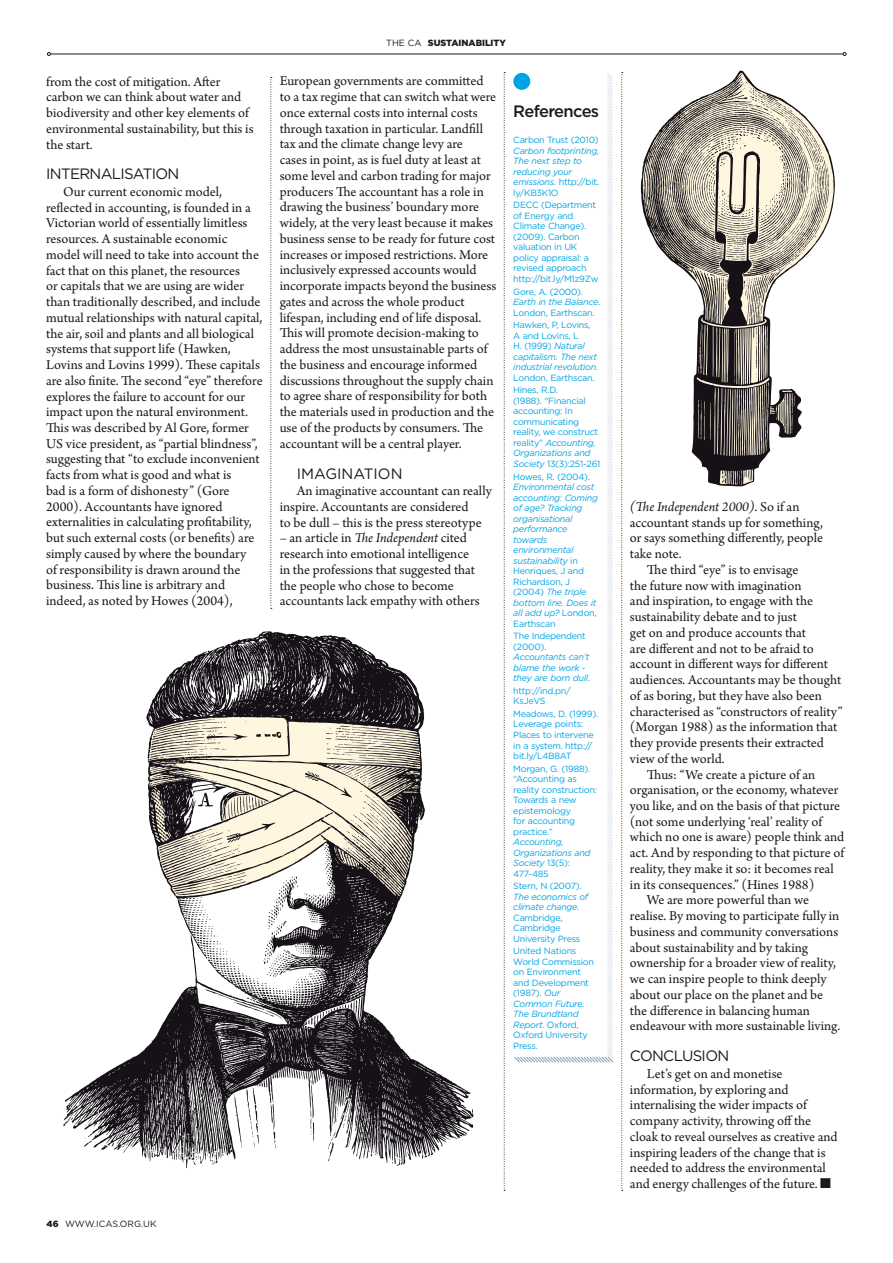
<style>
.page{position:relative;width:893px;height:1263px;background:#fff}
.page>*{position:absolute;margin:0;border:0;box-sizing:border-box;transform-origin:0 0}
.t1{font:500 16.5px "Gotham HTF";letter-spacing:-.04em;color:#1b1b1f}
.t2{font:15px "Gotham HTF";letter-spacing:-.045em;color:#1b1b1f}
.t3{font:14.25px/15.8px "Arno Pro";color:#1b1b1f}
.t4{font:italic 14.25px "Arno Pro";color:#1b1b1f}
.t5{font:9px/10.5px "Gotham HTF";letter-spacing:-.03em;color:#00a4e3}
.t6{font:italic 9px/10.5px "Gotham HTF";letter-spacing:-.03em;color:#00a4e3}
.t7{font:900 9px "Gotham HTF";color:#1b1b1f}
.t8{font:9px "Gotham HTF";color:#1b1b1f}
.s1{font-weight:400}
.s2{font-style:italic}
.s3{font-style:normal}
.s4{font-weight:900}
</style>
<div class="page">
<hr style="left:50px;top:54px;width:793px;height:1px;background:#1b1b1f">
<svg style="left:47px;top:52px;width:4px;height:4px"></svg>
<svg style="left:843px;top:52px;width:3px;height:4px"></svg>
<svg style="left:63px;top:631px;width:410px;height:537px"></svg>
<svg style="left:641px;top:71px;width:194px;height:415px"></svg>
<svg style="left:621px;top:72px;width:2px;height:1119px"></svg>
<svg style="left:270px;top:77px;width:2px;height:532px"></svg>
<svg style="left:504px;top:72px;width:1px;height:1119px"></svg>
<svg style="left:513px;top:72px;width:101px;height:991px"></svg>
<div style="left:513px;top:73px;width:17px;height:17px;background:#00a4e3;border-radius:50%"></div>
<p class="t3" style="left:46px;top:74px;width:209px">from the cost of mitigation. After carbon we can think about water and biodiversity and other key elements of environmental sustainability, but this is the start.</p>
<p class="t2" style="left:46px;top:166px;width:26px">Inter</p>
<p class="t2" style="left:90px;top:166px;width:40px">nalisatio</p>
<p class="t2" style="left:168px;top:166px;width:13px">n</p>
<p class="t3" style="left:46px;top:184px;width:218px;text-indent:17px">Our current economic model, reflected in accounting, is founded in a Victorian world of essentially limitless resources. A sustainable economic model will need to take into account the fact that on this planet, the resources<br>or capitals that we are using are wider than traditionally described, and include mutual relationships with natural capital, the air, soil and plants and all biological systems that support life (Hawken, Lovins and Lovins 1999). These capitals are also finite. The second “eye” therefore explores the failure to account for our impact upon the natural environment.<br>This was described by Al Gore, former US vice president, as “partial blindness”, suggesting that “to exclude inconvenient facts from what is good and what is<br>bad is a form of dishonesty” (Gore 2000). Accountants have ignored externalities in calculating profitability, but such external costs (or benefits) are simply caused by where the boundary<br>of responsibility is drawn around the business. This line is arbitrary and indeed, as noted by Howes (2004),</p>
<p class="t7" style="left:386px;top:37px;width:121px"><span class="s1">THE CA</span> SUSTAINABILITY</p>
<p class="t3" style="left:280px;top:74px;width:218px">European governments are committed to a tax regime that can switch what were once external costs into internal costs through taxation in particular. Landfill tax and the climate change levy are<br>cases in point, as is fuel duty at least at some level and carbon trading for major producers The accountant has a role in drawing the business’ boundary more widely, at the very least because it makes business sense to be ready for future cost increases or imposed restrictions. More inclusively expressed accounts would incorporate impacts beyond the business gates and across the whole product lifespan, including end of life disposal.<br>This will promote decision-making to address the most unsustainable parts of the business and encourage informed discussions throughout the supply chain to agree share of responsibility for both the materials used in production and the use of the products by consumers. The accountant will be a central player.</p>
<p class="t2" style="left:297px;top:466px;width:27px">Imagi</p>
<p class="t2" style="left:341px;top:466px;width:22px">natio</p>
<p class="t2" style="left:391px;top:466px;width:13px">n</p>
<p class="t3" style="left:280px;top:484px;width:214px;text-indent:17px">An imaginative accountant can really inspire. Accountants are considered<br>to be dull – this is the press stereotype</p>
<p class="t3" style="left:280px;top:531px;width:201px">– an article in <span class="s2">The Independent</span> cited research into emotional intelligence in the professions that suggested that the people who chose to become accountants lack empathy with others</p>
<p class="t1" style="left:513px;top:102px;width:87px">References</p>
<p class="t5" style="left:513px;top:135px;width:87px">Carbon Trust (2010)</p>
<p class="t6" style="left:513px;top:145px;width:87px">Carbon footprinting,<br>The next step to reducing your emissions. <span class="s3">http://bit. ly/KB3K1O</span></p>
<p class="t5" style="left:513px;top:200px;width:87px">D ECC (Department of Energy and<br>Climate Change). (2009). Carbon valuation in UK policy appraisal: a revised approach http://bit.ly/M1z9Zw</p>
<p class="t5" style="left:513px;top:286px;width:88px">Gore, A. (2000).<br><span class="s2">Earth in the Balance</span>.<br>London, Earthscan.</p>
<p class="t5" style="left:513px;top:320px;width:86px">Hawken, P, Lovins,<br>A and Lovins, L<br>H. (1999) <span class="s2">Natural capitalism. The next industrial revolution</span>.<br>London, Earthscan.</p>
<p class="t5" style="left:513px;top:385px;width:88px">Hines, R.D.<br>(1988). “Financial accounting: In communicating reality, we construct reality” <span class="s2">Accounting,<br>Organizations and<br>Society</span> 13(3):251-261</p>
<p class="t5" style="left:513px;top:471px;width:78px">Howes, R. (2004).</p>
<p class="t6" style="left:513px;top:482px;width:86px">Environmental cost accounting: Coming of age? Tracking organisational performance towards environmental sustainability <span class="s3">in<br>Henriques, J and<br>Richardson, J (2004)</span> The triple bottom line. Does it all add up? <span class="s3">London,<br>Earthscan</span></p>
<p class="t5" style="left:513px;top:631px;width:74px">The Independent (2000).</p>
<p class="t6" style="left:513px;top:652px;width:78px">Accountants can’t blame the work - they are born dull<span class="s3">.</span></p>
<p class="t5" style="left:513px;top:685px;width:59px">http://ind.pn/<br>KsJeVS</p>
<p class="t5" style="left:513px;top:708px;width:86px">M eadows, D. (1999).<br>Leverage points:<br>Places to intervene in a system. http:// bit.ly/L4B8AT</p>
<p class="t5" style="left:513px;top:763px;width:85px">Morgan, G. (1988). “Accounting as reality construction:<br>Towards a new epistemology<br>for accounting practice.”</p>
<p class="t6" style="left:513px;top:837px;width:79px">Accounting,<br>Organizations and<br>Society <span class="s3">13(5):<br>477-485</span></p>
<p class="t5" style="left:513px;top:881px;width:70px">Stern, N (2007).</p>
<p class="t5" style="left:513px;top:891px;width:76px"><span class="s2">The economics of climate change</span>.<br>Cambridge,<br>Cambridge<br>University Press</p>
<p class="t5" style="left:513px;top:946px;width:82px">United Nations<br>World Commission on Environment and Development (1987). <span class="s2">Our<br>Common Future.<br>The Brundtland<br>Report</span>. Oxford,<br>Oxford University<br>Press.</p>
<p class="t8" style="left:46px;top:1219px;width:23px"><span class="s4">46</span> www</p>
<p class="t8" style="left:94px;top:1219px;width:9px">.icas</p>
<p class="t8" style="left:118px;top:1219px;width:10px">.org</p>
<p class="t8" style="left:141px;top:1219px;width:10px">.uk</p>
<p class="t4" style="left:630px;top:498px;width:171px">(The Independent 2000)<span class="s3">. So if an</span></p>
<p class="t3" style="left:630px;top:515px;width:195px">accountant stands up for something,</p>
<p class="t3" style="left:630px;top:531px;width:195px">or says something differently, people</p>
<p class="t3" style="left:630px;top:547px;width:53px">take note.</p>
<p class="t3" style="left:647px;top:562px;width:153px">The third “eye” is to envisage</p>
<p class="t3" style="left:630px;top:578px;width:173px">the future now with imagination</p>
<p class="t3" style="left:630px;top:594px;width:185px">and inspiration, to engage with the</p>
<p class="t3" style="left:630px;top:610px;width:168px">sustainability debate and to just</p>
<p class="t3" style="left:630px;top:625px;width:178px">get on and produce accounts that</p>
<p class="t3" style="left:630px;top:641px;width:185px">are different and not to be afraid to</p>
<p class="t3" style="left:630px;top:657px;width:199px">account in different ways for different</p>
<p class="t3" style="left:630px;top:673px;width:213px">audiences. Accountants may be thought</p>
<p class="t3" style="left:630px;top:688px;width:193px">of as boring, but they have also been</p>
<p class="t3" style="left:630px;top:704px;width:214px">characterised as “constructors of reality”</p>
<p class="t3" style="left:630px;top:720px;width:209px">(Morgan 1988) as the information that</p>
<p class="t3" style="left:630px;top:736px;width:195px">they provide presents their extracted</p>
<p class="t3" style="left:630px;top:751px;width:96px">view of the world.</p>
<p class="t3" style="left:647px;top:767px;width:170px">Thus: “We create a picture of an</p>
<p class="t3" style="left:630px;top:783px;width:210px">organisation, or the economy, whatever</p>
<p class="t3" style="left:630px;top:798px;width:212px">you like, and on the basis of that picture</p>
<p class="t3" style="left:630px;top:814px;width:194px">(not some underlying ‘real’ reality of</p>
<p class="t3" style="left:630px;top:830px;width:216px">which no one is aware) people think and</p>
<p class="t3" style="left:630px;top:846px;width:216px">act. And by responding to that picture of</p>
<p class="t3" style="left:630px;top:861px;width:205px">reality, they make it so: it becomes real</p>
<p class="t3" style="left:630px;top:877px;width:186px">in its consequences.” (Hines 1988)</p>
<p class="t3" style="left:647px;top:893px;width:164px">We are more powerful than we</p>
<p class="t3" style="left:630px;top:909px;width:211px">realise. By moving to participate fully in</p>
<p class="t3" style="left:630px;top:924px;width:210px">business and community conversations</p>
<p class="t3" style="left:630px;top:940px;width:180px">about sustainability and by taking</p>
<p class="t3" style="left:630px;top:956px;width:207px">ownership for a broader view of reality,</p>
<p class="t3" style="left:630px;top:972px;width:198px">we can inspire people to think deeply</p>
<p class="t3" style="left:630px;top:987px;width:195px">about our place on the planet and be</p>
<p class="t3" style="left:630px;top:1003px;width:182px">the difference in balancing human</p>
<p class="t3" style="left:630px;top:1019px;width:212px">endeavour with more sustainable living.</p>
<p class="t2" style="left:630px;top:1048px;width:62px">Conclusio</p>
<p class="t2" style="left:717px;top:1048px;width:13px">n</p>
<p class="t3" style="left:630px;top:1066px;width:209px;text-indent:17px">Let’s get on and monetise information, by exploring and internalising the wider impacts of company activity, throwing off the cloak to reveal ourselves as creative and inspiring leaders of the change that is needed to address the environmental and energy challenges of the future. ■</p>
</div>
